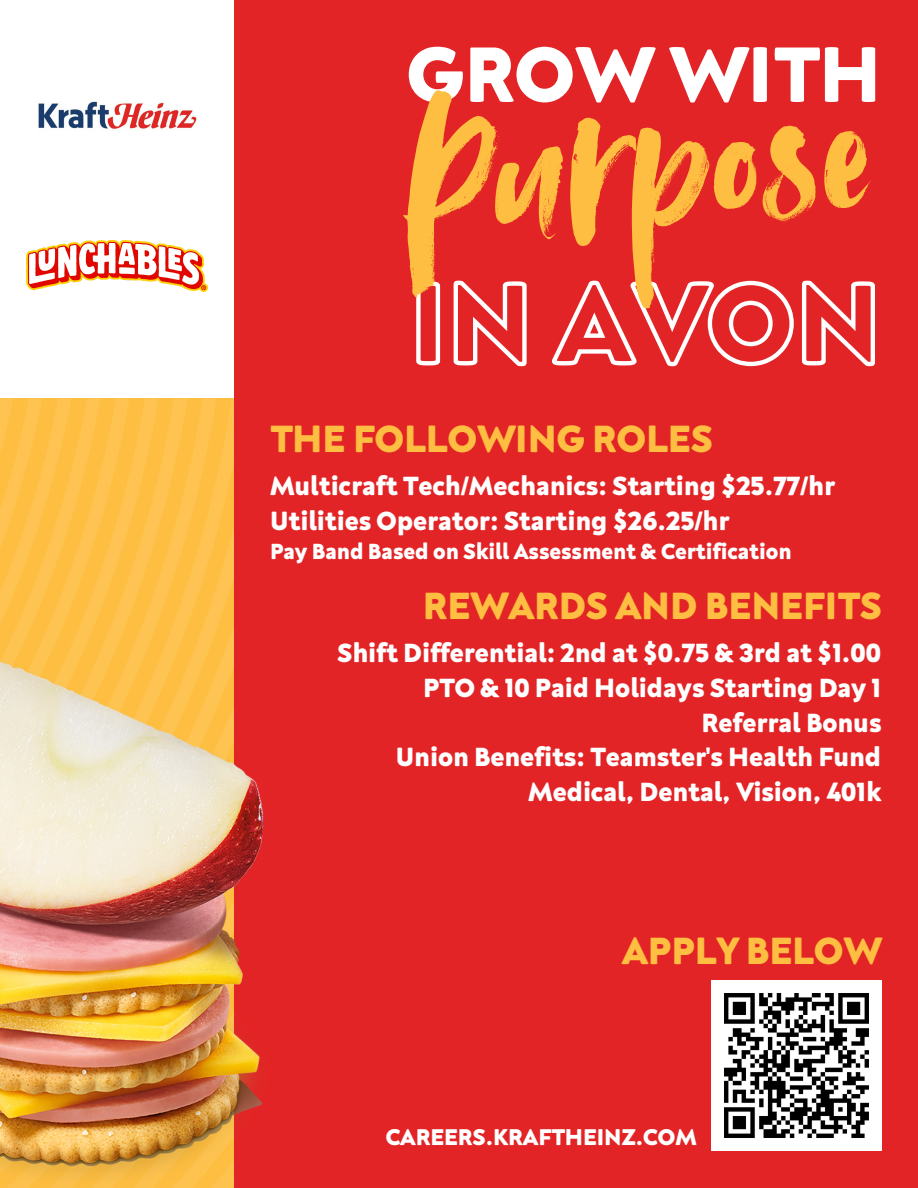
<style>
.page{position:relative;width:918px;height:1188px;background:#e32426}
.page>*{position:absolute;margin:0;border:0;box-sizing:border-box;transform-origin:0 0}
.t1{font:222.45px "Avallon";color:#febe41}
.t2{font:800 80.1px "Neufreit";color:#fff}
.t3{font:800 39px "Neufreit";color:#febe41}
.t4{font:800 27px/34.8px "Neufreit";color:#fff;text-align:right}
.t5{font:800 23.4px "Neufreit";color:#fff}
.t6{font:800 22.5px "Neufreit";color:#fff}
</style>
<div class="page">
<img style="left:0;top:398px;width:233px;height:152px">
<div style="left:0;top:0;width:233px;height:398px;background:#fff"></div>
<img style="left:38px;top:101px;width:159px;height:28px">
<img style="left:711px;top:980px;width:170px;height:170px">
<img style="left:0;top:550px;width:264px;height:638px">
<img style="left:26px;top:240px;width:181px;height:52px">
<svg style="left:416px;top:280px;width:459px;height:87px"></svg>
<h4 class="t2" style="left:407px;top:26px;width:476px">GROW WITH</h4>
<p class="t1" style="left:392px;top:54px;width:470px;rotate:-4deg">Purpose</p>
<p class="t3" style="left:270px;top:415px;width:444px">THE FOLLOWING ROLES</p>
<h4 class="t4" style="left:270px;top:468px;width:567px">Multicraft Tech/Mechanics: Starting $25.77/hr</h4>
<h5 class="t4" style="left:270px;top:503px;width:461px">Utilities Operator: Starting $26.25/hr</h5>
<h4 class="t6" style="left:270px;top:538px;width:523px">Pay Band Based on Skill Assessment &amp; Certification</h4>
<p class="t3" style="left:423px;top:582px;width:460px">REWARDS AND BENEFITS</p>
<p class="t4" style="left:337px;top:634px;width:546px">Shift Differential: 2nd at $0.75 &amp; 3rd at $1.00<br>PTO &amp; 10 Paid Holidays Starting Day 1<br>Referral Bonus<br>Union Benefits: Teamster's Health Fund Medical, Dental, Vision, 401k</p>
<p class="t3" style="left:622px;top:927px;width:261px">APPLY BELOW</p>
<h2 class="t5" style="left:386px;top:1123px;width:312px">CAREERS.KRAFTHEINZ.COM</h2>
</div>
